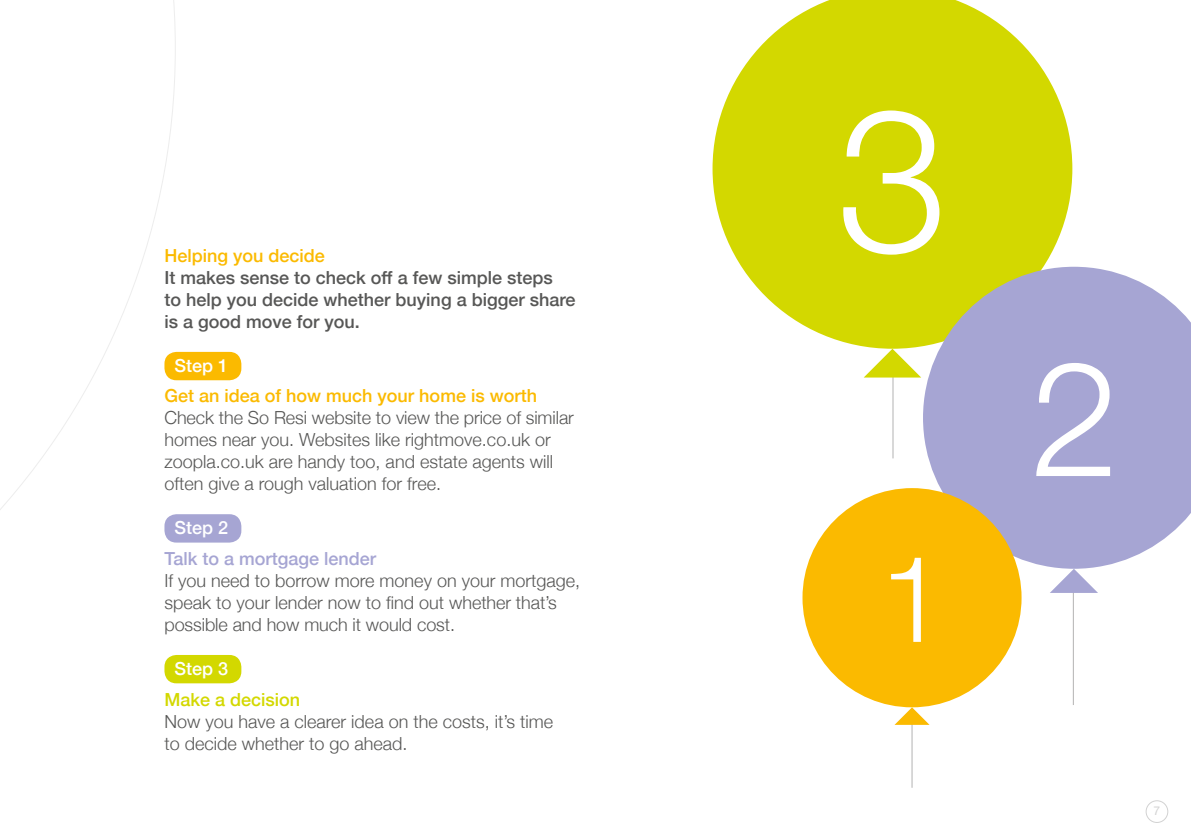
<style>
.page{position:relative;width:1191px;height:840px;background:#fff}
.page>*{position:absolute;margin:0;border:0;box-sizing:border-box;transform-origin:0 0}
.t1{font:300 200px "Helvetica Neue";color:#fff}
.t2{font:300 160px "Helvetica Neue";color:#fff}
.t3{font:300 120px "Helvetica Neue";color:#fff}
.t4{font:300 18px/22px "Helvetica Neue";color:#575756}
.t5{font:500 18px/22px "Helvetica Neue";color:#575756}
.t6{font:500 18px "Helvetica Neue";color:#fbba00}
.t7{font:500 18px "Helvetica Neue";color:#a6a5d3}
.t8{font:500 18px "Helvetica Neue";color:#fff}
.t9{font:500 18px "Helvetica Neue";color:#d3d800}
.t10{font:12px "Helvetica Neue";color:#d2d2d2}
</style>
<div class="page">
<div style="left:1145px;top:799px;width:23px;height:23px;border:1px solid #d2d2d2;border-radius:50%"></div>
<div style="left:164px;top:351px;width:77px;height:29px;background:#fbba00;border-radius:12px"></div>
<div style="left:164px;top:514px;width:77px;height:28px;background:#a6a5d3;border-radius:12px"></div>
<div style="left:164px;top:654px;width:77px;height:29px;background:#d3d800;border-radius:12px"></div>
<hr style="left:892px;top:371px;width:1px;height:87px;background:#b3b2b2">
<svg style="left:712px;top:0;width:360px;height:348px;fill:#d3d800"></svg>
<svg style="left:864px;top:348px;width:57px;height:29px"></svg>
<hr style="left:1072px;top:583px;width:1px;height:121px;background:#b3b2b2">
<svg style="left:923px;top:266px;width:268px;height:302px;background:#aeaec9"></svg>
<svg style="left:1051px;top:568px;width:46px;height:24px"></svg>
<hr style="left:911px;top:720px;width:1px;height:67px;background:#b3b2b2">
<div style="left:802px;top:488px;width:219px;height:219px;background:#fbba00;border-radius:50%"></div>
<svg style="left:895px;top:707px;width:34px;height:17px"></svg>
<svg style="left:0;top:0;width:176px;height:684px"></svg>
<p class="t6" style="left:164px;top:240px;width:162px">Helping you decide</p>
<p class="t5" style="left:164px;top:264px;width:412px">It makes sense to check off a few simple steps<br>to help you decide whether buying a bigger share is a good move for you.</p>
<p class="t8" style="left:174px;top:350px;width:55px">Step 1</p>
<p class="t6" style="left:164px;top:381px;width:374px">Get an idea of how much your home is worth</p>
<p class="t4" style="left:164px;top:405px;width:411px">Check the So Resi website to view the price of similar homes near you. Websites like rightmove.co.uk or zoopla.co.uk are handy too, and estate agents will often give a rough valuation for free.</p>
<p class="t8" style="left:174px;top:513px;width:55px">Step 2</p>
<p class="t7" style="left:164px;top:543px;width:213px">Talk to a mortgage lender</p>
<p class="t4" style="left:164px;top:568px;width:417px">If you need to borrow more money on your mortgage, speak to your lender now to find out whether that’s possible and how much it would cost.</p>
<p class="t8" style="left:174px;top:653px;width:55px">Step 3</p>
<p class="t9" style="left:164px;top:684px;width:137px">Make a decision</p>
<p class="t4" style="left:164px;top:708px;width:390px">Now you have a clearer idea on the costs, it’s time to decide whether to go ahead.</p>
<h1 class="t1" style="left:837px;top:19px;width:113px">3</h1>
<h3 class="t3" style="left:879px;top:502px;width:68px">1</h3>
<h2 class="t2" style="left:1030px;top:289px;width:90px">2</h2>
<p class="t10" style="left:1153px;top:801px;width:8px">7</p>
</div>
